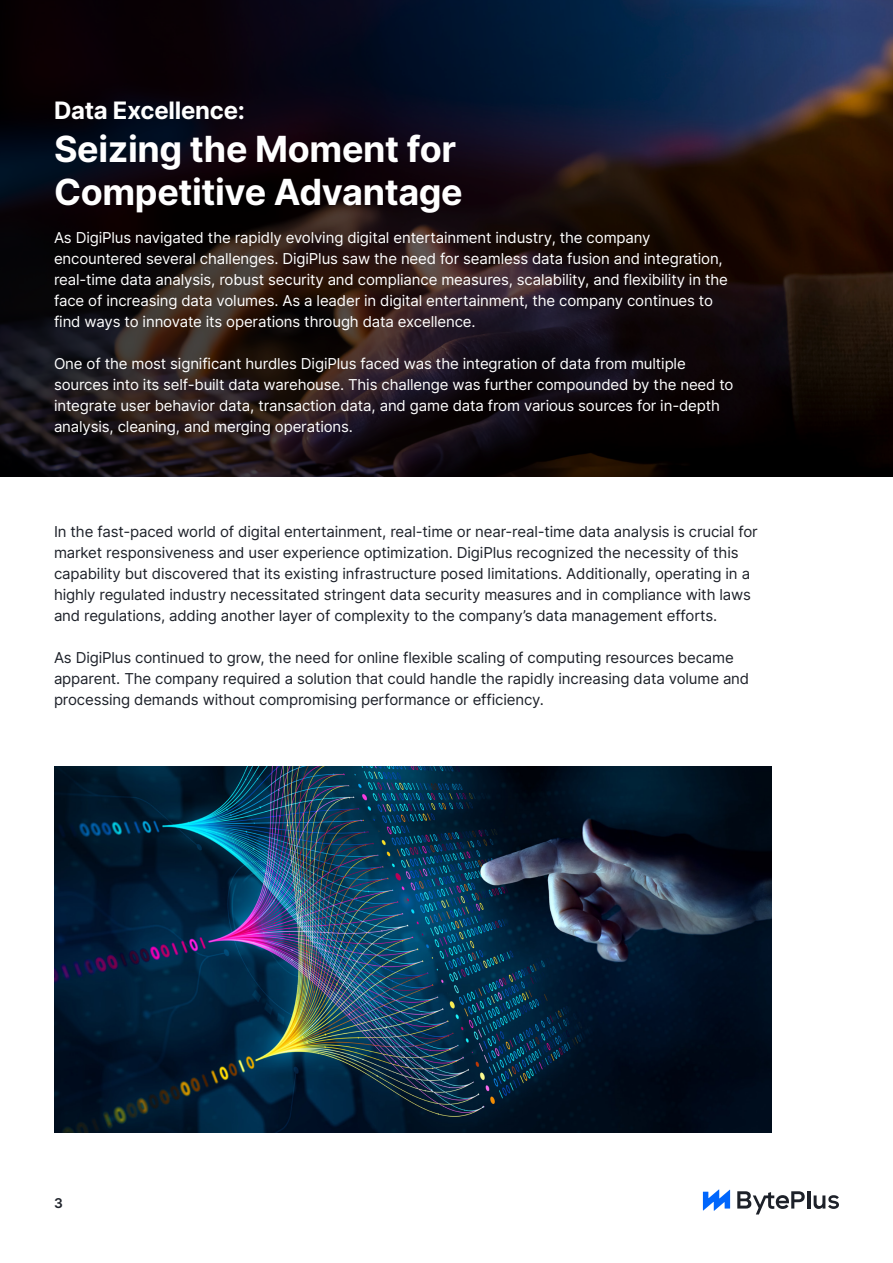
<style>
.page{position:relative;width:893px;height:1263px;background:#fff}
.page>*{position:absolute;margin:0;border:0;box-sizing:border-box;transform-origin:0 0}
.t1{font:700 36px/43.2px "Inter";letter-spacing:-.01em;color:#fff}
.t2{font:700 24px "Inter";letter-spacing:-.01em;color:#fff}
.t3{font:15px/21px "Inter";letter-spacing:-.01em;color:#1d2129}
.t4{font:15px/21px "Inter";letter-spacing:-.01em;color:#fff}
.t5{font:600 13.5px "Inter";color:#1d2129}
</style>
<div class="page">
<svg style="left:737px;top:1191px;width:68px;height:23px"></svg>
<hr style="left:807px;top:1191px;width:3px;height:17px;background:#1d2129">
<svg style="left:814px;top:1195px;width:25px;height:14px"></svg>
<svg style="left:703px;top:1189px;width:27px;height:22px"></svg>
<svg style="left:0;top:0;width:893px;height:476px;background:#161117"></svg>
<img style="left:54px;top:766px;width:718px;height:366px">
<p class="t2" style="left:54px;top:93px;width:192px">Data Excellence:</p>
<p class="t1" style="left:54px;top:127px;width:410px">Seizing the Moment for<br>Competitive Advantage</p>
<p class="t4" style="left:54px;top:227px;width:675px">As DigiPlus navigated the rapidly evolving digital entertainment industry, the company encountered several challenges. DigiPlus saw the need for seamless data fusion and integration, real-time data analysis, robust security and compliance measures, scalability, and flexibility in the face of increasing data volumes. As a leader in digital entertainment, the company continues to find ways to innovate its operations through data excellence.</p>
<p class="t4" style="left:54px;top:353px;width:681px">One of the most significant hurdles DigiPlus faced was the integration of data from multiple sources into its self-built data warehouse. This challenge was further compounded by the need to integrate user behavior data, transaction data, and game data from various sources for in-depth analysis, cleaning, and merging operations.</p>
<p class="t3" style="left:54px;top:521px;width:705px">In the fast-paced world of digital entertainment, real-time or near-real-time data analysis is crucial for market responsiveness and user experience optimization. DigiPlus recognized the necessity of this capability but discovered that its existing infrastructure posed limitations. Additionally, operating in a highly regulated industry necessitated stringent data security measures and in compliance with laws and regulations, adding another layer of complexity to the company’s data management efforts.</p>
<p class="t3" style="left:54px;top:647px;width:697px">As DigiPlus continued to grow, the need for online flexible scaling of computing resources became apparent. The company required a solution that could handle the rapidly increasing data volume and processing demands without compromising performance or efficiency.</p>
<p class="t5" style="left:54px;top:1193px;width:10px">3</p>
</div>
